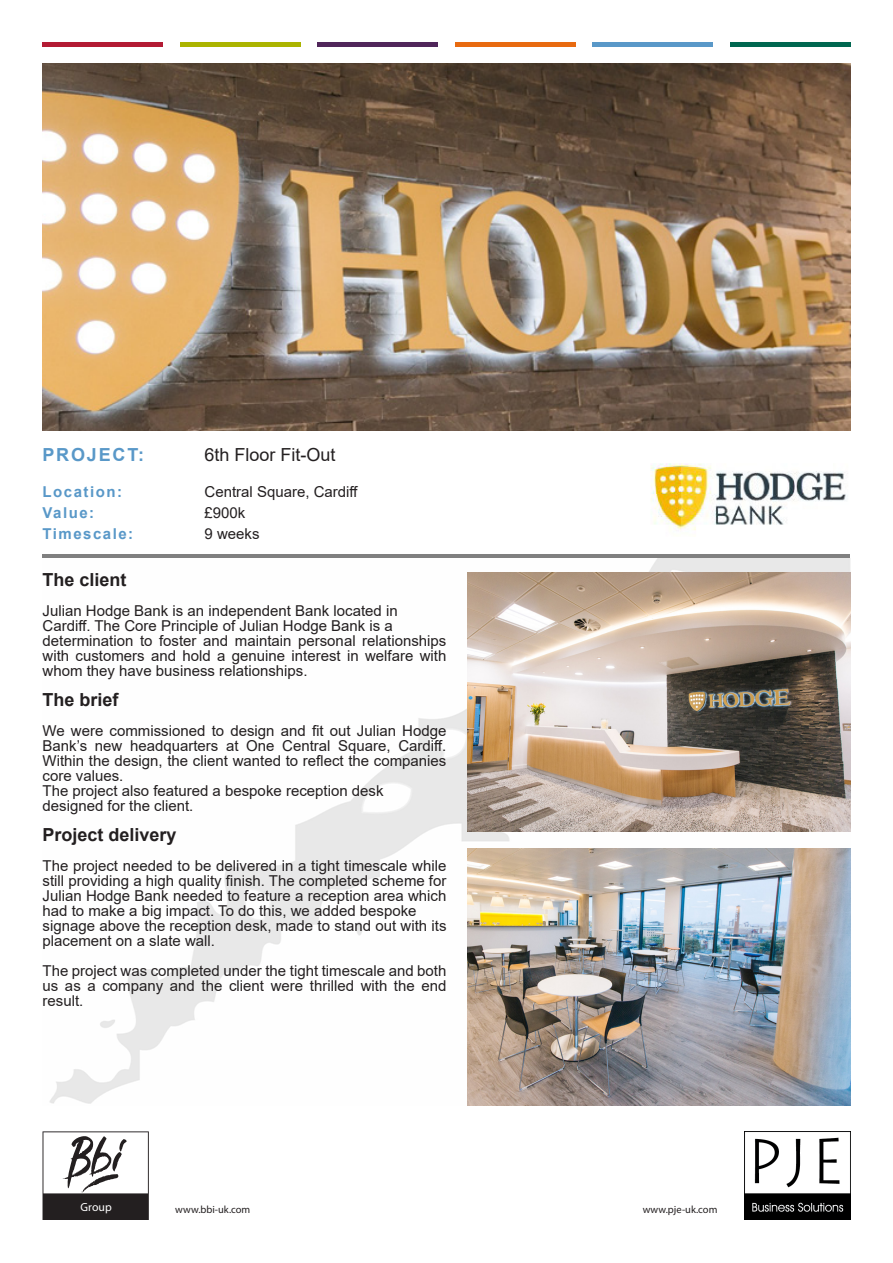
<style>
.page{position:relative;width:893px;height:1263px;background:#fff}
.page>*{position:absolute;margin:0;border:0;box-sizing:border-box;transform-origin:0 0}
.t1{font:700 18px "Arial";color:#231f20}
.t2{font:18px "Arial";color:#231f20}
.t3{font:700 18px "Arial";letter-spacing:.1em;color:#5998c8}
.t4{font:15px/15px "Arial";color:#231f20;text-align:justify}
.t5{font:700 15px "Arial";letter-spacing:.1em;color:#5998c8}
.t6{font:11.85px "Avant Garde IT Cby BT";color:#fff}
.t7{font:10.5px "Myriad Pro";color:#231f20}
</style>
<div class="page">
<hr style="left:180px;top:43px;width:120px;height:4px;background:#abb400">
<hr style="left:43px;top:43px;width:120px;height:4px;background:#b31b34">
<hr style="left:318px;top:43px;width:120px;height:4px;background:#50265a">
<hr style="left:455px;top:43px;width:120px;height:4px;background:#e86a10">
<hr style="left:593px;top:43px;width:120px;height:4px;background:#5998c8">
<hr style="left:730px;top:43px;width:120px;height:4px;background:#006750">
<hr style="left:43px;top:554px;width:807px;height:4px;background:#808080">
<img style="left:744px;top:1131px;width:106px;height:89px">
<img style="left:49px;top:558px;width:801px;height:548px">
<svg style="left:43px;top:1131px;width:106px;height:89px"></svg>
<img style="left:43px;top:64px;width:807px;height:366px">
<img style="left:650px;top:463px;width:196px;height:67px">
<img style="left:468px;top:572px;width:382px;height:260px">
<img style="left:468px;top:848px;width:382px;height:258px">
<p class="t3" style="left:43px;top:442px;width:103px">PROJECT:</p>
<p class="t2" style="left:205px;top:442px;width:133px">6th Floor Fit-Out</p>
<p class="t5" style="left:43px;top:481px;width:81px">Location:</p>
<p class="t4" style="left:205px;top:484px;width:155px">Central Square, Cardiff</p>
<p class="t5" style="left:43px;top:502px;width:53px">Value:</p>
<p class="t4" style="left:205px;top:505px;width:42px">£900k</p>
<p class="t5" style="left:43px;top:523px;width:92px">Timescale:</p>
<p class="t4" style="left:205px;top:526px;width:57px">9 weeks</p>
<p class="t1" style="left:43px;top:567px;width:86px">The client</p>
<p class="t4" style="left:43px;top:603px;width:357px">Julian Hodge Bank is an independent Bank located in</p>
<p class="t4" style="left:43px;top:618px;width:352px">Cardiff. The Core Principle of Julian Hodge Bank is a</p>
<p class="t4" style="left:43px;top:633px;width:405px">determination to foster and maintain personal relationships with customers and hold a genuine interest in welfare with whom they have business relationships.</p>
<p class="t1" style="left:43px;top:687px;width:78px">The brief</p>
<p class="t4" style="left:43px;top:723px;width:405px">We were commissioned to design and fit out Julian Hodge Bank’s new headquarters at One Central Square, Cardiff.<br>Within the design, the client wanted to reflect the companies core values.</p>
<p class="t4" style="left:43px;top:783px;width:343px">The project also featured a bespoke reception desk</p>
<p class="t4" style="left:43px;top:798px;width:152px">designed for the client.</p>
<p class="t1" style="left:43px;top:822px;width:136px">Project delivery</p>
<p class="t4" style="left:43px;top:858px;width:405px">The project needed to be delivered in a tight timescale while still providing a high quality finish. The completed scheme for Julian Hodge Bank needed to feature a reception area which had to make a big impact. To do this, we added bespoke</p>
<p class="t4" style="left:43px;top:918px;width:405px">signage above the reception desk, made to stand out with its placement on a slate wall.</p>
<p class="t4" style="left:43px;top:963px;width:405px">The project was completed under the tight timescale and both us as a company and the client were thrilled with the end result.</p>
<p class="t6" style="left:81px;top:1200px;width:33px">Group</p>
<p class="t7" style="left:175px;top:1203px;width:77px">www.bbi-uk.com</p>
<p class="t7" style="left:643px;top:1203px;width:76px">www.pje-uk.com</p>
</div>
